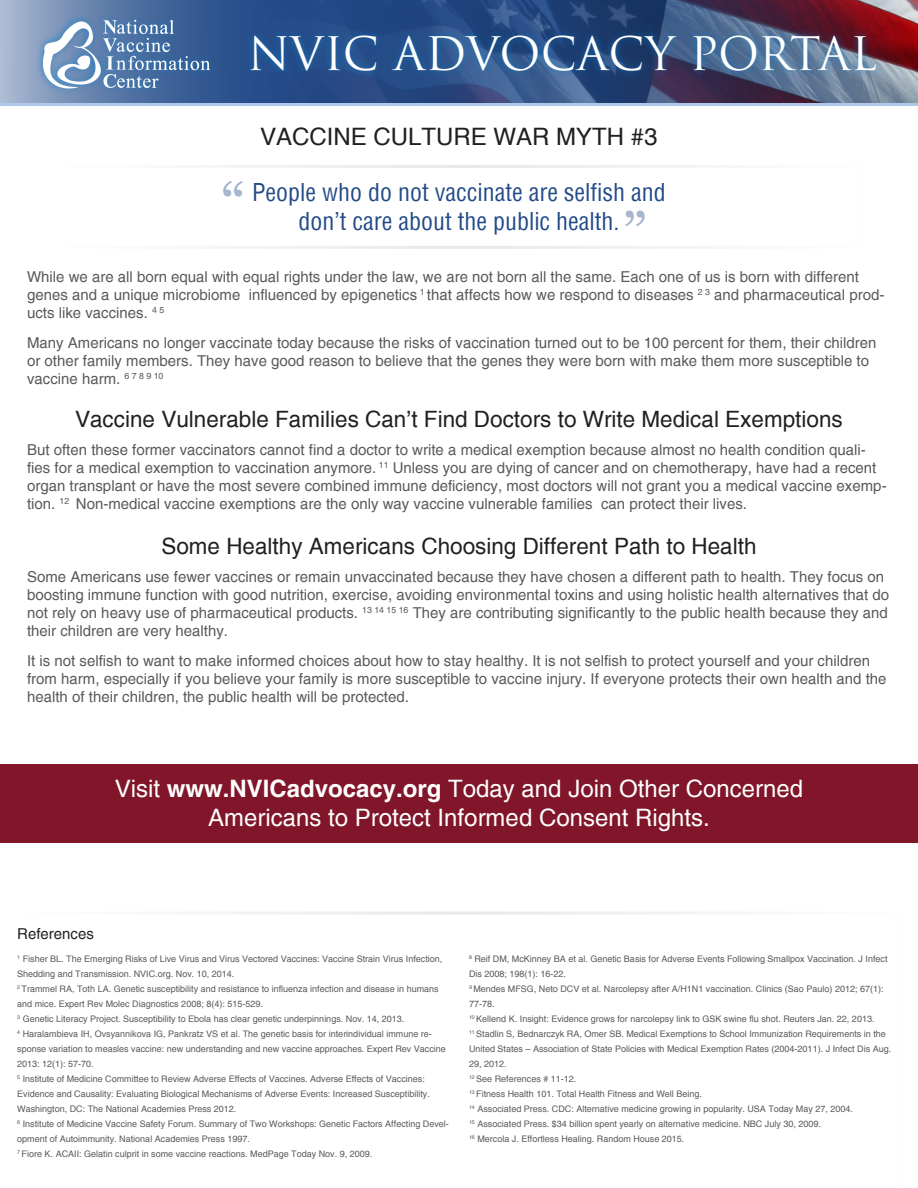
<style>
.page{position:relative;width:918px;height:1188px;background:#fff}
.page>*{position:absolute;margin:0;border:0;box-sizing:border-box;transform-origin:0 0}
.t1{font:60px "Georgia";color:#a7b7cf}
.t2{font:45px "Trajan Pro";color:#fff}
.t3{font:24px "Helvetica";color:#fff}
.t4{font:condensed 24px "Helvetica";color:#224a88}
.t5{font:24px "Helvetica";color:#231f20}
.t6{font:22.5px "Helvetica";color:#231f20}
.t7{font:15px/18px "Helvetica";color:#58595b}
.t8{font:15px "Helvetica";color:#231f20}
.t9{font:9px/15px "Helvetica";color:#58595b}
.s1{font-weight:700}
</style>
<div class="page">
<svg style="left:0;top:0;width:918px;height:104px;background:#4a5781"></svg>
<div style="left:244px;top:28px;width:640px;height:50px;background:#0a7eca;opacity:.75"></div>
<div style="left:35px;top:13px;width:181px;height:83px;background:#0a7eca;opacity:.75"></div>
<img style="left:41px;top:18px;width:170px;height:72px">
<hr style="left:0;top:104px;width:918px;height:2px;background:#aec9ea">
<div style="left:54px;top:165px;width:810px;height:84px;border:3px solid #e7e8e8"></div>
<div style="left:0;top:764px;width:918px;height:79px;background:#81162a"></div>
<svg style="left:205px;top:912px;width:516px;height:3px"></svg>
<p class="t2" style="left:248px;top:25px;width:631px">NVIC ADVOCACY PORTAL</p>
<p class="t1" style="left:221px;top:168px;width:26px">“</p>
<p class="t5" style="left:260px;top:123px;width:399px">VACCINE CULTURE WAR MYTH #3</p>
<p class="t4" style="left:252px;top:176px;width:415px">People who do not vaccinate are selfish and</p>
<p class="t4" style="left:298px;top:205px;width:323px">don’t care about the public health.</p>
<p class="t1" style="left:622px;top:198px;width:26px">”</p>
<p class="t7" style="left:27px;top:268px;width:859px">While we are all born equal with equal rights under the law, we are not born all the same. Each one of us is born with different genes and a unique microbiome influenced by epigenetics <sup>1</sup> that affects how we respond to diseases <sup>2</sup> <sup>3</sup> and pharmaceutical prod&shy;ucts like vaccines. <sup>4</sup> <sup>5</sup></p>
<p class="t7" style="left:27px;top:334px;width:851px">Many Americans no longer vaccinate today because the risks of vaccination turned out to be 100 percent for them, their children or other family members. They have good reason to believe that the genes they were born with make them more susceptible to vaccine harm. <sup>6</sup> <sup>7</sup> <sup>8</sup> <sup>9</sup> <sup>10</sup></p>
<p class="t6" style="left:75px;top:406px;width:769px">Vaccine Vulnerable Families Can’t Find Doctors to Write Medical Exemptions</p>
<p class="t7" style="left:27px;top:440px;width:861px">But often these former vaccinators cannot find a doctor to write a medical exemption because almost no health condition quali&shy;fies for a medical exemption to vaccination anymore. <sup>11</sup> Unless you are dying of cancer and on chemotherapy, have had a recent organ transplant or have the most severe combined immune deficiency, most doctors will not grant you a medical vaccine exemp&shy;tion. <sup>12</sup> Non-medical vaccine exemptions are the only way vaccine vulnerable families can protect their lives.</p>
<p class="t6" style="left:161px;top:533px;width:597px">Some Healthy Americans Choosing Different Path to Health</p>
<p class="t7" style="left:27px;top:568px;width:864px">Some Americans use fewer vaccines or remain unvaccinated because they have chosen a different path to health. They focus on boosting immune function with good nutrition, exercise, avoiding environmental toxins and using holistic health alternatives that do not rely on heavy use of pharmaceutical products. <sup>13</sup> <sup>14</sup> <sup>15</sup> <sup>16</sup> They are contributing significantly to the public health because they and their children are very healthy.</p>
<p class="t7" style="left:27px;top:652px;width:861px">It is not selfish to want to make informed choices about how to stay healthy. It is not selfish to protect yourself and your children from harm, especially if you believe your family is more susceptible to vaccine injury. If everyone protects their own health and the health of their children, the public health will be protected.</p>
<p class="t3" style="left:115px;top:775px;width:690px">Visit <span class="s1">www.NVICadvocacy.org</span> Today and Join Other Concerned</p>
<p class="t3" style="left:208px;top:803px;width:503px">Americans to Protect Informed Consent Rights.</p>
<p class="t8" style="left:17px;top:925px;width:78px">References</p>
<p class="t9" style="left:17px;top:951px;width:427px"><sup>1</sup> Fisher BL. The Emerging Risks of Live Virus and Virus Vectored Vaccines: Vaccine Strain Virus Infection,<br>Shedding and Transmission. NVIC.org. Nov. 10, 2014.</p>
<p class="t9" style="left:17px;top:981px;width:423px"><sup>2</sup> Trammel RA, Toth LA. Genetic susceptibility and resistance to influenza infection and disease in humans and mice. Expert Rev Molec Diagnostics 2008; 8(4): 515-529.</p>
<p class="t9" style="left:17px;top:1011px;width:389px"><sup>3</sup> Genetic Literacy Project. Susceptibility to Ebola has clear genetic underpinnings. Nov. 14, 2013.</p>
<p class="t9" style="left:17px;top:1026px;width:430px"><sup>4</sup> Haralambieva IH, Ovsyannikova IG, Pankratz VS et al. The genetic basis for interindividual immune re&shy;sponse variation to measles vaccine: new understanding and new vaccine approaches. Expert Rev Vaccine<br>2013: 12(1): 57-70.</p>
<p class="t9" style="left:17px;top:1071px;width:414px"><sup>5</sup> Institute of Medicine Committee to Review Adverse Effects of Vaccines. Adverse Effects of Vaccines:<br>Evidence and Causality: Evaluating Biological Mechanisms of Adverse Events: Increased Susceptibility.<br>Washington, DC: The National Academies Press 2012.</p>
<p class="t9" style="left:17px;top:1116px;width:433px"><sup>6</sup> Institute of Medicine Vaccine Safety Forum. Summary of Two Workshops: Genetic Factors Affecting Devel&shy;opment of Autoimmunity. National Academies Press 1997.</p>
<p class="t9" style="left:17px;top:1146px;width:357px"><sup>7</sup> Fiore K. ACAII: Gelatin culprit in some vaccine reactions. MedPage Today Nov. 9, 2009.</p>
<p class="t9" style="left:469px;top:951px;width:420px"><sup>8</sup> Reif DM, McKinney BA et al. Genetic Basis for Adverse Events Following Smallpox Vaccination. J Infect<br>Dis 2008; 198(1): 16-22.</p>
<p class="t9" style="left:469px;top:981px;width:416px"><sup>9</sup> Mendes MFSG, Neto DCV et al. Narcolepsy after A/H1N1 vaccination. Clinics (Sao Paulo) 2012; 67(1):<br>77-78.</p>
<p class="t9" style="left:469px;top:1011px;width:407px"><sup>10</sup> Kellend K. Insight: Evidence grows for narcolepsy link to GSK swine flu shot. Reuters Jan. 22, 2013.</p>
<p class="t9" style="left:469px;top:1026px;width:424px"><sup>11</sup> Stadlin S, Bednarczyk RA, Omer SB. Medical Exemptions to School Immunization Requirements in the<br>United States – Association of State Policies with Medical Exemption Rates (2004-2011). J Infect Dis Aug.<br>29, 2012.</p>
<p class="t9" style="left:469px;top:1071px;width:109px"><sup>12</sup> See References # 11-12.</p>
<p class="t9" style="left:469px;top:1086px;width:234px"><sup>13</sup> Fitness Health 101. Total Health Fitness and Well Being.</p>
<p class="t9" style="left:469px;top:1101px;width:385px"><sup>14</sup> Associated Press. CDC: Alternative medicine growing in popularity. USA Today May 27, 2004.</p>
<p class="t9" style="left:469px;top:1116px;width:353px"><sup>15</sup> Associated Press. $34 billion spent yearly on alternative medicine. NBC July 30, 2009.</p>
<p class="t9" style="left:469px;top:1131px;width:217px"><sup>16</sup> Mercola J. Effortless Healing. Random House 2015.</p>
</div>
